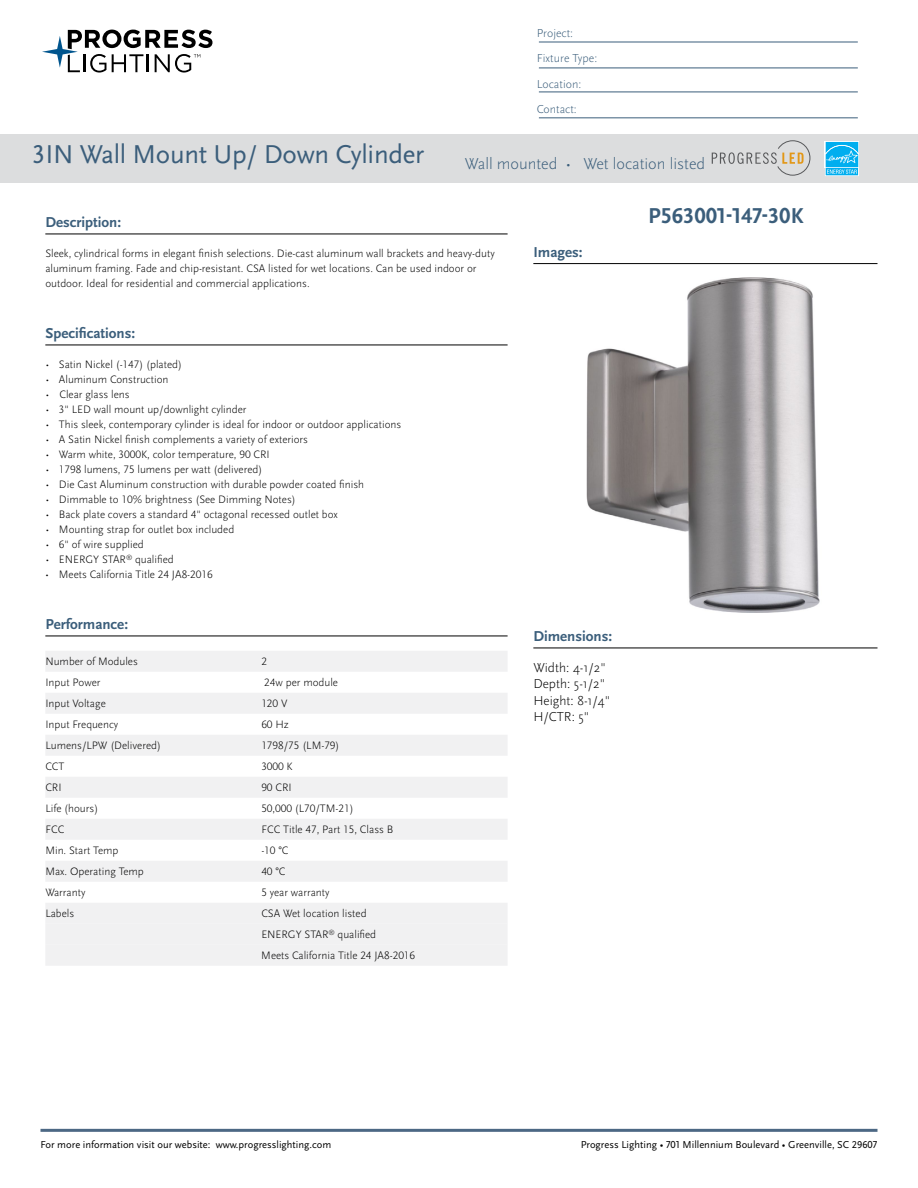
<style>
.page{position:relative;width:918px;height:1188px;background:#fff}
.page>*{position:absolute;margin:0;border:0;box-sizing:border-box;transform-origin:0 0}
.t1{font:27px "Scala Sans Pro";letter-spacing:-.01em;color:#3b5e7b}
.t2{font:700 22.5px "Scala Sans Pro";color:#3b5e7b}
.t3{font:300 16.5px "Scala Sans Pro";color:#3b5e7b}
.t4{font:700 15px "Scala Sans Pro";color:#3b5e7b}
.t5{font:300 13.5px/16.2px "Scala Sans Pro";color:#000}
.t6{font:300 12px/25.5px "Scala Sans Pro";color:#3b5e7b}
.t7{font:300 11.25px/15px "Scala Sans Pro";color:#000}
.t8{font:10.5px "Scala Sans Pro";color:#000}
</style>
<div class="page">
<svg style="left:42px;top:30px;width:170px;height:43px"></svg>
<hr style="left:40px;top:1129px;width:838px;height:3px;background:#4c6884">
<hr style="left:539px;top:42px;width:319px;height:1px;background:#3b5e7b">
<hr style="left:539px;top:68px;width:319px;height:1px;background:#3b5e7b">
<hr style="left:539px;top:92px;width:319px;height:1px;background:#3b5e7b">
<hr style="left:539px;top:118px;width:319px;height:1px;background:#3b5e7b">
<hr style="left:533px;top:263px;width:344px;height:1px;background:#000">
<hr style="left:45px;top:234px;width:463px;height:1px;background:#000">
<hr style="left:45px;top:345px;width:463px;height:1px;background:#000">
<hr style="left:45px;top:636px;width:463px;height:1px;background:#000">
<div style="left:45px;top:651px;width:463px;height:21px;background:#f1f1f2"></div>
<div style="left:45px;top:693px;width:463px;height:21px;background:#f1f1f2"></div>
<div style="left:45px;top:735px;width:463px;height:21px;background:#f1f1f2"></div>
<div style="left:45px;top:777px;width:463px;height:21px;background:#f1f1f2"></div>
<div style="left:45px;top:819px;width:463px;height:21px;background:#f1f1f2"></div>
<div style="left:45px;top:861px;width:463px;height:21px;background:#f1f1f2"></div>
<div style="left:45px;top:903px;width:463px;height:21px;background:#f1f1f2"></div>
<div style="left:45px;top:924px;width:463px;height:21px;background:#f1f1f2"></div>
<div style="left:45px;top:945px;width:463px;height:21px;background:#f1f1f2"></div>
<div style="left:0;top:134px;width:918px;height:49px;background:#dcddde"></div>
<img style="left:586px;top:278px;width:234px;height:334px">
<svg style="left:712px;top:141px;width:98px;height:34px"></svg>
<hr style="left:533px;top:648px;width:344px;height:1px;background:#000">
<div style="left:825px;top:141px;width:34px;height:27px;background:#f2fafe"></div>
<svg style="left:825px;top:142px;width:34px;height:34px"></svg>
<p class="t6" style="left:537px;top:20px;width:62px">Project:<br>Fixture Type:<br>Location:<br>Contact:</p>
<h1 class="t1" style="left:32px;top:139px;width:394px">3IN Wall Mount Up/ Down Cylinder</h1>
<h3 class="t3" style="left:465px;top:154px;width:242px">Wall mounted • Wet location listed</h3>
<h2 class="t2" style="left:648px;top:202px;width:157px">P563001-147-30K</h2>
<h3 class="t4" style="left:45px;top:213px;width:77px">Description:</h3>
<p class="t7" style="left:45px;top:246px;width:451px">Sleek, cylindrical forms in elegant finish selections. Die-cast aluminum wall brackets and heavy-duty aluminum framing. Fade and chip-resistant. CSA listed for wet locations. Can be used indoor or outdoor. Ideal for residential and commercial applications.</p>
<h3 class="t4" style="left:45px;top:324px;width:91px">Specifications:</h3>
<p class="t7" style="left:45px;top:357px;width:138px">• Satin Nickel (-147) (plated)</p>
<p class="t7" style="left:45px;top:372px;width:125px">• Aluminum Construction</p>
<p class="t7" style="left:45px;top:387px;width:86px">• Clear glass lens</p>
<p class="t7" style="left:45px;top:402px;width:203px">• 3" LED wall mount up/downlight cylinder</p>
<p class="t7" style="left:45px;top:417px;width:357px">• This sleek, contemporary cylinder is ideal for indoor or outdoor applications</p>
<p class="t7" style="left:45px;top:432px;width:264px">• A Satin Nickel finish complements a variety of exteriors</p>
<p class="t7" style="left:45px;top:447px;width:226px">• Warm white, 3000K, color temperature, 90 CRI</p>
<p class="t7" style="left:45px;top:462px;width:218px">• 1798 lumens, 75 lumens per watt (delivered)</p>
<p class="t7" style="left:45px;top:477px;width:320px">• Die Cast Aluminum construction with durable powder coated finish</p>
<p class="t7" style="left:45px;top:492px;width:252px">• Dimmable to 10% brightness (See Dimming Notes)</p>
<p class="t7" style="left:45px;top:507px;width:294px">• Back plate covers a standard 4" octagonal recessed outlet box</p>
<p class="t7" style="left:45px;top:522px;width:190px">• Mounting strap for outlet box included</p>
<p class="t7" style="left:45px;top:537px;width:100px">• 6" of wire supplied</p>
<p class="t7" style="left:45px;top:552px;width:130px">• ENERGY STAR<sup>®</sup> qualified</p>
<p class="t7" style="left:45px;top:567px;width:169px">• Meets California Title 24 JA8-2016</p>
<h3 class="t4" style="left:45px;top:615px;width:84px">Performance:</h3>
<p class="t7" style="left:45px;top:654px;width:94px">Number of Modules</p>
<p class="t7" style="left:261px;top:654px;width:7px">2</p>
<p class="t7" style="left:45px;top:675px;width:57px">Input Power</p>
<p class="t7" style="left:264px;top:675px;width:75px">24w per module</p>
<p class="t7" style="left:45px;top:696px;width:62px">Input Voltage</p>
<p class="t7" style="left:261px;top:696px;width:28px">120 V</p>
<p class="t7" style="left:45px;top:717px;width:74px">Input Frequency</p>
<p class="t7" style="left:261px;top:717px;width:29px">60 Hz</p>
<p class="t7" style="left:45px;top:738px;width:117px">Lumens/LPW (Delivered)</p>
<p class="t7" style="left:261px;top:738px;width:80px">1798/75 (LM-79)</p>
<p class="t7" style="left:45px;top:759px;width:21px">CCT</p>
<p class="t7" style="left:261px;top:759px;width:33px">3000 K</p>
<p class="t7" style="left:45px;top:780px;width:18px">CRI</p>
<p class="t7" style="left:261px;top:780px;width:32px">90 CRI</p>
<p class="t7" style="left:45px;top:801px;width:54px">Life (hours)</p>
<p class="t7" style="left:261px;top:801px;width:94px">50,000 (L70/TM-21)</p>
<p class="t7" style="left:45px;top:822px;width:21px">FCC</p>
<p class="t7" style="left:261px;top:822px;width:134px">FCC Title 47, Part 15, Class B</p>
<p class="t7" style="left:45px;top:843px;width:75px">Min. Start Temp</p>
<p class="t7" style="left:261px;top:843px;width:29px">-10 °C</p>
<p class="t7" style="left:45px;top:864px;width:100px">Max. Operating Temp</p>
<p class="t7" style="left:261px;top:864px;width:26px">40 °C</p>
<p class="t7" style="left:45px;top:885px;width:42px">Warranty</p>
<p class="t7" style="left:261px;top:885px;width:70px">5 year warranty</p>
<p class="t7" style="left:45px;top:906px;width:30px">Labels</p>
<p class="t7" style="left:261px;top:903px;width:155px;line-height:21px">CSA Wet location listed<br>ENERGY STAR<sup>®</sup> qualified<br>Meets California Title 24 JA8-2016</p>
<h3 class="t4" style="left:533px;top:243px;width:51px">Images:</h3>
<h3 class="t4" style="left:533px;top:627px;width:80px">Dimensions:</h3>
<p class="t5" style="left:533px;top:660px;width:78px">Width: 4-1/2"<br>Depth: 5-1/2"<br>Height: 8-1/4"<br>H/CTR: 5"</p>
<p class="t8" style="left:40px;top:1139px;width:292px">For more information visit our website: www.progresslighting.com</p>
<p class="t8" style="left:581px;top:1138px;width:298px">Progress Lighting • 701 Millennium Boulevard • Greenville, SC 29607</p>
</div>
